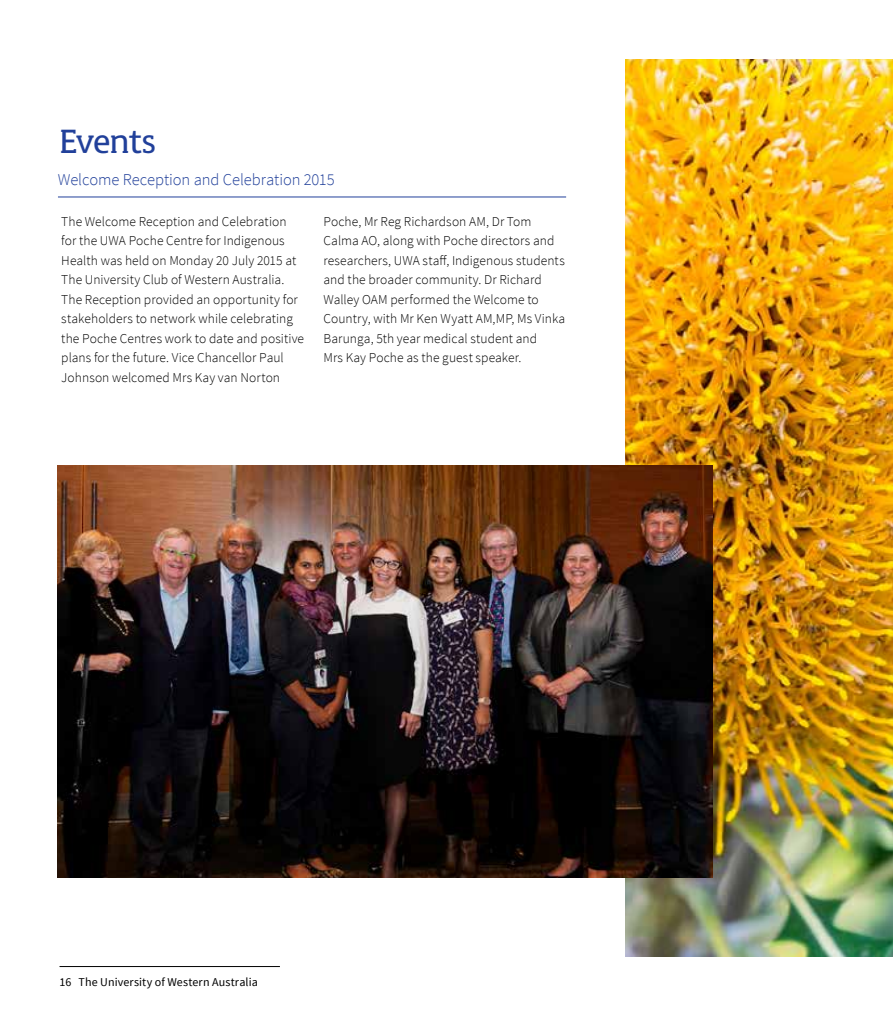
<style>
.page{position:relative;width:893px;height:1021px;background:#fff}
.page>*{position:absolute;margin:0;border:0;box-sizing:border-box;transform-origin:0 0}
.t1{font:36px "UWA";letter-spacing:-.02em;color:#21409a}
.t2{font:300 16.5px "Source Sans Pro";letter-spacing:-.005em;color:#21409a}
.t3{font:300 13.5px/19.5px "Source Sans Pro";letter-spacing:.005em;color:#000}
.t4{font:12px "Source Sans Pro";letter-spacing:.01em;color:#000}
</style>
<div class="page">
<img style="left:625px;top:60px;width:268px;height:896px">
<img style="left:58px;top:465px;width:654px;height:412px">
<hr style="left:58px;top:197px;width:508px;height:1px;background:#21409a">
<hr style="left:60px;top:966px;width:220px;height:1px;background:#000">
<h1 class="t1" style="left:60px;top:122px;width:98px">Events</h1>
<p class="t2" style="left:58px;top:169px;width:278px">Welcome Reception and Celebration 2015</p>
<p class="t3" style="left:61px;top:211px;width:244px">The Welcome Reception and Celebration for the UWA Poche Centre for Indigenous Health was held on Monday 20 July 2015 at The University Club of Western Australia.<br>The Reception provided an opportunity for stakeholders to network while celebrating the Poche Centres work to date and positive plans for the future. Vice Chancellor Paul Johnson welcomed Mrs Kay van Norton</p>
<p class="t3" style="left:323px;top:211px;width:243px">Poche, Mr Reg Richardson AM, Dr Tom Calma AO, along with Poche directors and researchers, UWA staff, Indigenous students and the broader community. Dr Richard Walley OAM performed the Welcome to Country, with Mr Ken Wyatt AM,MP, Ms Vinka Barunga, 5th year medical student and<br>Mrs Kay Poche as the guest speaker.</p>
<p class="t4" style="left:60px;top:974px;width:200px">16 The University of Western Australia</p>
</div>
